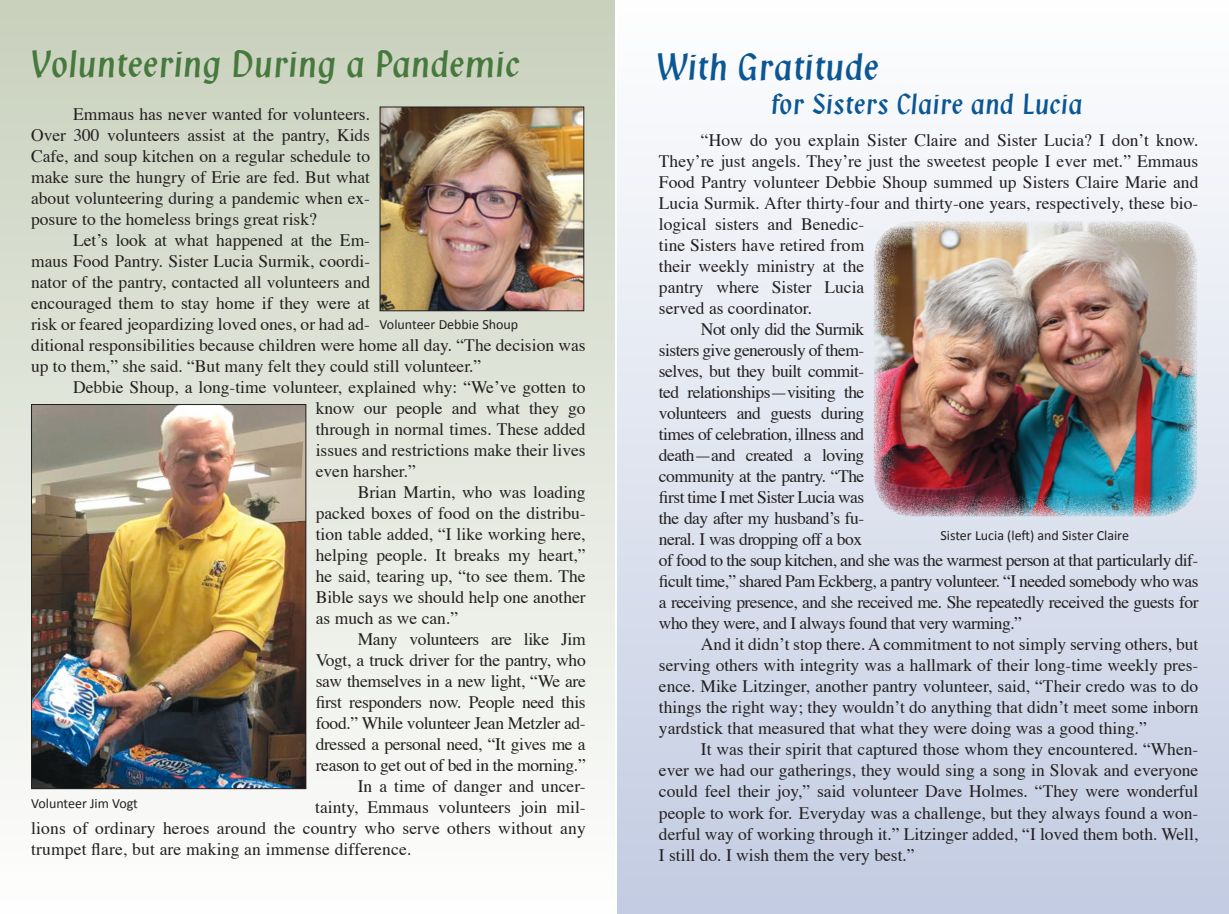
<style>
.page{position:relative;width:1229px;height:914px;background:#fff}
.page>*{position:absolute;margin:0;border:0;box-sizing:border-box;transform-origin:0 0}
.t1{font:36.75px "Klang";color:#46793c}
.t2{font:36.75px "Klang";color:#0b5694}
.t3{font:28px "Klang";color:#0b5694}
.t4{font:17.5px/21px "Times";color:#231f20;text-align:justify}
.t5{font:17.5px "Times";letter-spacing:-.03em;color:#231f20}
.t6{font:17.5px "Times";letter-spacing:-.02em;color:#231f20}
.t7{font:14px "Calibri";color:#231f20}
</style>
<div class="page">
<div style="left:617px;top:0;width:611px;height:913px;background:linear-gradient(to bottom,#fefefe,#c3cce2)"></div>
<img style="left:873px;top:221px;width:324px;height:295px">
<div style="left:0;top:0;width:614px;height:914px;background:linear-gradient(to bottom,#c8d0bc,#fefefe)"></div>
<img style="left:381px;top:109px;width:201px;height:200px">
<div style="left:379px;top:107px;width:205px;height:204px;border:1px solid #231f20"></div>
<img style="left:33px;top:406px;width:271px;height:381px">
<div style="left:31px;top:404px;width:275px;height:385px;border:1px solid #231f20"></div>
<h1 class="t1" style="left:30px;top:43px;width:492px">Volunteering During a Pandemic</h1>
<p class="t4" style="left:31px;top:104px;width:340px;text-indent:42px">Emmaus has never wanted for volunteers.<br>Over 300 volunteers assist at the pantry, Kids Cafe, and soup kitchen on a regular schedule to make sure the hungry of Erie are fed. But what about volunteering during a pandemic when ex&shy;posure to the homeless brings great risk?</p>
<p class="t4" style="left:31px;top:230px;width:556px;text-align:left;text-indent:42px">Let’s look at what happened at the Em-<br>maus Food Pantry. Sister Lucia Surmik, coordi-<br>nator of the pantry, contacted all volunteers and<br>encouraged them to stay home if they were at<br>risk or feared jeopardizing loved ones, or had ad-<br>ditional responsibilities because children were home all day. “The decision was up to them,” she said. “But many felt they could still volunteer.”</p>
<p class="t4" style="left:316px;top:377px;width:271px;text-indent:-243px">Debbie Shoup, a long-time volunteer, explained why: “We’ve gotten to know our people and what they go through in normal times. These added issues and restrictions make their lives even harsher.”</p>
<p class="t4" style="left:316px;top:482px;width:271px;text-indent:42px">Brian Martin, who was loading packed boxes of food on the distribu&shy;tion table added, “I like working here, helping people. It breaks my heart,” he said, tearing up, “to see them. The Bible says we should help one another as much as we can.”</p>
<p class="t6" style="left:358px;top:628px;width:229px">Many volunteers are like Jim</p>
<p class="t6" style="left:316px;top:649px;width:271px">Vogt, a truck driver for the pantry, who</p>
<p class="t6" style="left:316px;top:670px;width:271px">saw themselves in a new light, “We are</p>
<p class="t6" style="left:316px;top:691px;width:271px">first responders now. People need this</p>
<p class="t6" style="left:316px;top:712px;width:271px">food.” While volunteer Jean Metzler ad-</p>
<p class="t6" style="left:316px;top:733px;width:271px">dressed a personal need, “It gives me a</p>
<p class="t6" style="left:316px;top:754px;width:271px">reason to get out of bed in the morning.”</p>
<p class="t4" style="left:358px;top:776px;width:229px">In a time of danger and uncer-</p>
<p class="t4" style="left:315px;top:797px;width:272px">tainty, Emmaus volunteers join mil-</p>
<p class="t4" style="left:31px;top:818px;width:556px">lions of ordinary heroes around the country who serve others without any</p>
<p class="t4" style="left:31px;top:839px;width:382px">trumpet flare, but are making an immense difference.</p>
<p class="t7" style="left:379px;top:315px;width:140px">Volunteer Debbie Shoup</p>
<p class="t7" style="left:31px;top:794px;width:108px">Volunteer Jim Vogt</p>
<h1 class="t2" style="left:655px;top:46px;width:226px">With Gratitude</h1>
<h2 class="t3" style="left:770px;top:88px;width:314px">for Sisters Claire and Lucia</h2>
<p class="t4" style="left:701px;top:131px;width:499px">“How do you explain Sister Claire and Sister Lucia? I don’t know.</p>
<p class="t4" style="left:659px;top:152px;width:541px">They’re just angels. They’re just the sweetest people I ever met.” Emmaus</p>
<p class="t4" style="left:659px;top:173px;width:541px">Food Pantry volunteer Debbie Shoup summed up Sisters Claire Marie and</p>
<p class="t4" style="left:659px;top:194px;width:541px">Lucia Surmik. After thirty-four and thirty-one years, respectively, these bio-</p>
<p class="t4" style="left:659px;top:215px;width:207px">logical sisters and Benedic-</p>
<p class="t4" style="left:659px;top:236px;width:207px">tine Sisters have retired from</p>
<p class="t4" style="left:659px;top:257px;width:207px">their weekly ministry at the</p>
<p class="t4" style="left:659px;top:278px;width:207px">pantry where Sister Lucia</p>
<p class="t4" style="left:659px;top:299px;width:155px">served as coordinator.</p>
<p class="t5" style="left:701px;top:318px;width:165px">Not only did the Surmik</p>
<p class="t5" style="left:659px;top:339px;width:207px">sisters give generously of them-</p>
<p class="t5" style="left:659px;top:360px;width:207px">selves, but they built commit-</p>
<p class="t5" style="left:659px;top:381px;width:207px">ted relationships—visiting the</p>
<p class="t5" style="left:659px;top:402px;width:207px">volunteers and guests during</p>
<p class="t5" style="left:659px;top:423px;width:207px">times of celebration, illness and</p>
<p class="t5" style="left:659px;top:444px;width:207px">death—and created a loving</p>
<p class="t5" style="left:659px;top:465px;width:207px">community at the pantry. “The</p>
<p class="t5" style="left:659px;top:486px;width:207px">first time I met Sister Lucia was</p>
<p class="t5" style="left:659px;top:507px;width:207px">the day after my husband’s fu-</p>
<p class="t5" style="left:659px;top:528px;width:205px">neral. I was dropping off a box</p>
<p class="t5" style="left:659px;top:549px;width:541px">of food to the soup kitchen, and she was the warmest person at that particularly dif-</p>
<p class="t5" style="left:659px;top:570px;width:541px">ficult time,” shared Pam Eckberg, a pantry volunteer. “I needed somebody who was</p>
<p class="t5" style="left:659px;top:591px;width:541px">a receiving presence, and she received me. She repeatedly received the guests for</p>
<p class="t5" style="left:659px;top:612px;width:364px">who they were, and I always found that very warming.”</p>
<p class="t4" style="left:701px;top:635px;width:499px">And it didn’t stop there. A commitment to not simply serving others, but</p>
<p class="t4" style="left:659px;top:656px;width:541px">serving others with integrity was a hallmark of their long-time weekly pres-</p>
<p class="t4" style="left:659px;top:677px;width:541px">ence. Mike Litzinger, another pantry volunteer, said, “Their credo was to do</p>
<p class="t4" style="left:659px;top:698px;width:541px">things the right way; they wouldn’t do anything that didn’t meet some inborn</p>
<p class="t4" style="left:659px;top:719px;width:489px">yardstick that measured that what they were doing was a good thing.”</p>
<p class="t4" style="left:701px;top:740px;width:499px">It was their spirit that captured those whom they encountered. “When-</p>
<p class="t4" style="left:659px;top:761px;width:541px">ever we had our gatherings, they would sing a song in Slovak and everyone</p>
<p class="t4" style="left:659px;top:782px;width:541px">could feel their joy,” said volunteer Dave Holmes. “They were wonderful</p>
<p class="t4" style="left:659px;top:803px;width:541px">people to work for. Everyday was a challenge, but they always found a won-</p>
<p class="t4" style="left:659px;top:824px;width:541px">derful way of working through it.” Litzinger added, “I loved them both. Well,</p>
<p class="t4" style="left:659px;top:845px;width:257px">I still do. I wish them the very best.”</p>
<p class="t7" style="left:940px;top:526px;width:190px">Sister Lucia (left) and Sister Claire</p>
</div>
